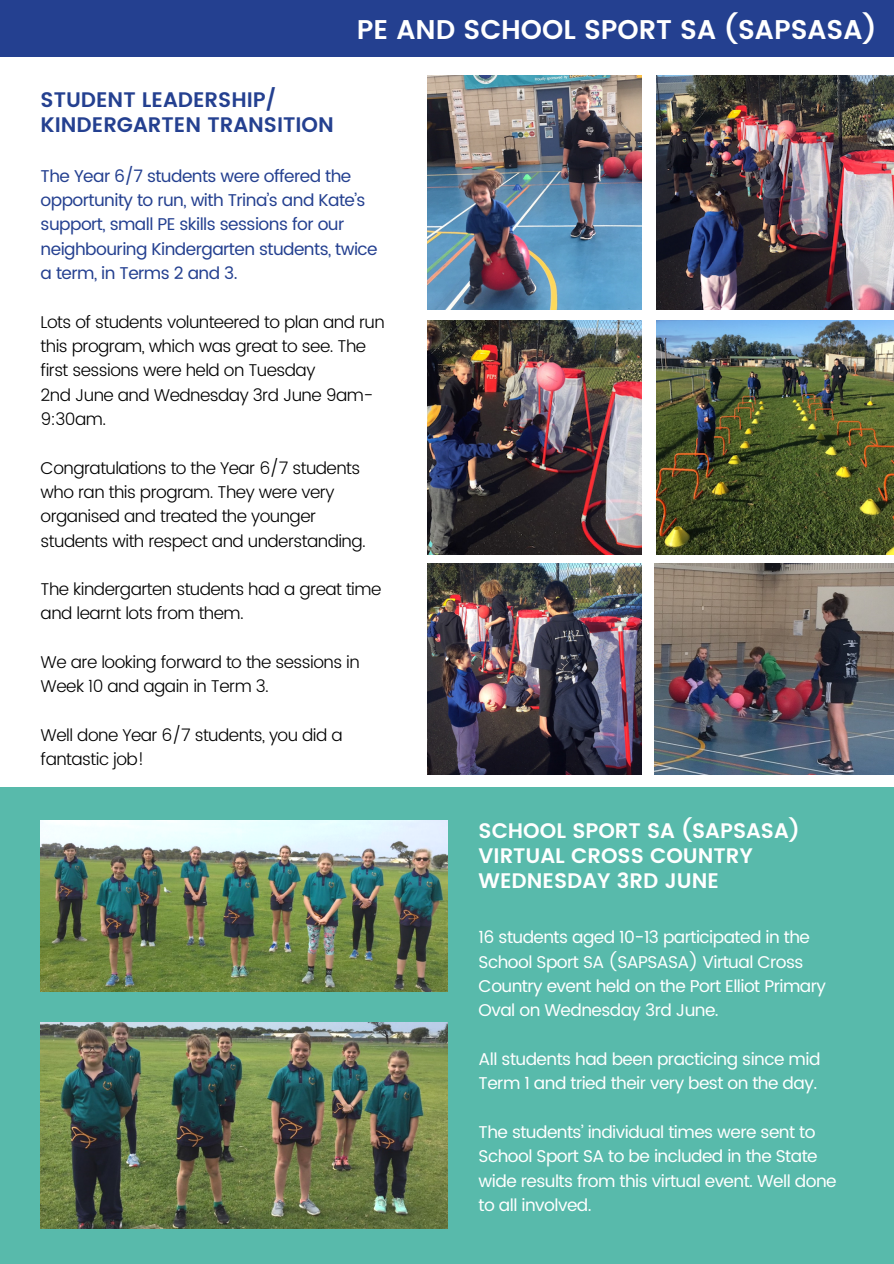
<style>
.page{position:relative;width:894px;height:1264px;background:#fff}
.page>*{position:absolute;margin:0;border:0;box-sizing:border-box;transform-origin:0 0}
.t1{font:600 27px "Poppins";color:#fff}
.t2{font:600 21px/24.8px "Poppins";color:#fff}
.t3{font:600 21px/24.8px "Poppins";color:#244090}
.t4{font:300 17.1px/24.3px "Poppins";letter-spacing:-.03em;color:#000}
.t5{font:17.1px/24.3px "Poppins";letter-spacing:-.03em;color:#fff}
.t6{font:17.1px/24.3px "Poppins";letter-spacing:-.03em;color:#244090}
</style>
<div class="page">
<div style="left:0;top:0;width:893px;height:57px;background:#244090"></div>
<img style="left:654px;top:563px;width:239px;height:211px">
<img style="left:427px;top:75px;width:214px;height:234px">
<img style="left:427px;top:563px;width:214px;height:211px">
<div style="left:0;top:787px;width:893px;height:476px;background:#58baab"></div>
<img style="left:41px;top:820px;width:406px;height:171px">
<img style="left:41px;top:1022px;width:406px;height:206px">
<img style="left:427px;top:320px;width:214px;height:234px">
<img style="left:656px;top:320px;width:237px;height:234px">
<img style="left:656px;top:75px;width:237px;height:234px">
<p class="t3" style="left:41px;top:88px;width:294px">STUDENT LEADERSHIP/<br>KINDERGARTEN TRANSITION</p>
<h1 class="t1" style="left:357px;top:14px;width:521px">PE AND SCHOOL SPORT SA (SAPSASA)</h1>
<p class="t6" style="left:41px;top:164px;width:338px">The Year 6/7 students were offered the opportunity to run, with Trina’s and Kate’s support, small PE skills sessions for our neighbouring Kindergarten students, twice a term, in Terms 2 and 3.</p>
<p class="t4" style="left:41px;top:309px;width:345px">Lots of students volunteered to plan and run this program, which was great to see. The first sessions were held on Tuesday<br>2nd June and Wednesday 3rd June 9am-<br>9:30am.</p>
<p class="t4" style="left:41px;top:455px;width:327px">Congratulations to the Year 6/7 students who ran this program. They were very organised and treated the younger students with respect and understanding.</p>
<p class="t4" style="left:41px;top:577px;width:342px">The kindergarten students had a great time and learnt lots from them.</p>
<p class="t4" style="left:41px;top:650px;width:320px">We are looking forward to the sessions in<br>Week 10 and again in Term 3.</p>
<p class="t4" style="left:41px;top:723px;width:303px">Well done Year 6/7 students, you did a fantastic job!</p>
<p class="t2" style="left:478px;top:818px;width:322px">SCHOOL SPORT SA (SAPSASA)<br>VIRTUAL CROSS COUNTRY<br>WEDNESDAY 3RD JUNE</p>
<p class="t5" style="left:478px;top:925px;width:349px">16 students aged 10-13 participated in the School Sport SA (SAPSASA) Virtual Cross Country event held on the Port Elliot Primary Oval on Wednesday 3rd June.</p>
<p class="t5" style="left:478px;top:1046px;width:343px">All students had been practicing since mid<br>Term 1 and tried their very best on the day.</p>
<p class="t5" style="left:478px;top:1119px;width:359px">The students’ individual times were sent to School Sport SA to be included in the State wide results from this virtual event. Well done to all involved.</p>
</div>
